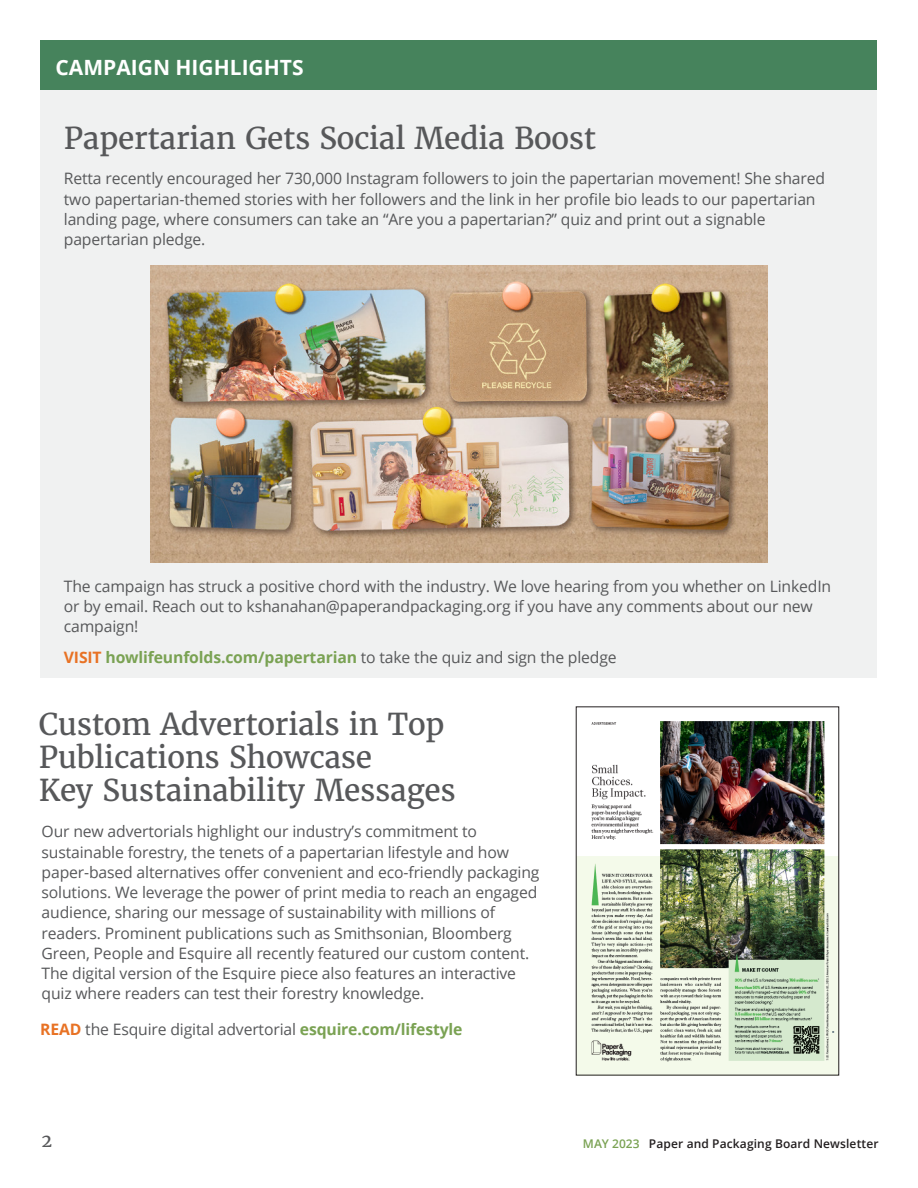
<style>
.page{position:relative;width:918px;height:1188px;background:#fff}
.page>*{position:absolute;margin:0;border:0;box-sizing:border-box;transform-origin:0 0}
.t1{font:30px/33px "Merriweather";letter-spacing:-.01em;color:#57585a}
.t2{font:700 21px "Open Sans";color:#fff}
.t3{font:18px "Merriweather";color:#57585a}
.t4{font:15.75px/20.2px "Open Sans";letter-spacing:-.01em;color:#57585a}
.t5{font:700 15.75px "Open Sans";letter-spacing:-.01em;color:#7aa253}
.t6{font:600 12px "Open Sans";letter-spacing:.01em;color:#231f20}
.s1{color:#e87224}
.s2{font-weight:400;color:#57585a}
.s3{font-weight:700;color:#e87224}
.s4{font-weight:700;color:#7aa253}
.s5{color:#7aa253}
</style>
<div class="page">
<div style="left:40px;top:90px;width:838px;height:588px;background:#f0f1f1"></div>
<div style="left:40px;top:40px;width:838px;height:50px;background:#46835c"></div>
<img style="left:151px;top:265px;width:616px;height:297px">
<img style="left:578px;top:721px;width:259px;height:353px">
<p class="t2" style="left:56px;top:52px;width:250px">CAMPAIGN HIGHLIGHTS</p>
<p class="t1" style="left:64px;top:122px;width:534px">Papertarian Gets Social Media Boost</p>
<p class="t4" style="left:64px;top:168px;width:763px">Retta recently encouraged her 730,000 Instagram followers to join the papertarian movement! She shared two papertarian-themed stories with her followers and the link in her profile bio leads to our papertarian landing page, where consumers can take an “Are you a papertarian?” quiz and print out a signable papertarian pledge.</p>
<p class="t4" style="left:64px;top:575px;width:769px">The campaign has struck a positive chord with the industry. We love hearing from you whether on LinkedIn or by email. Reach out to kshanahan@paperandpackaging.org if you have any comments about our new campaign!</p>
<p class="t5" style="left:64px;top:647px;width:554px"><span class="s1">VISIT</span> howlifeunfolds.com/papertarian <span class="s2">to take the quiz and sign the pledge</span></p>
<p class="t1" style="left:39px;top:708px;width:419px">Custom Advertorials in Top<br>Publications Showcase<br>Key Sustainability Messages</p>
<p class="t4" style="left:42px;top:821px;width:500px">Our new advertorials highlight our industry’s commitment to sustainable forestry, the tenets of a papertarian lifestyle and how paper-based alternatives offer convenient and eco-friendly packaging solutions. We leverage the power of print media to reach an engaged audience, sharing our message of sustainability with millions of readers. Prominent publications such as Smithsonian, Bloomberg Green, People and Esquire all recently featured our custom content.<br>The digital version of the Esquire piece also features an interactive quiz where readers can test their forestry knowledge.</p>
<p class="t4" style="left:40px;top:1019px;width:424px"><span class="s3">READ</span> the Esquire digital advertorial <span class="s4">esquire.com/lifestyle</span></p>
<p class="t3" style="left:42px;top:1129px;width:12px">2</p>
<p class="t6" style="left:583px;top:1135px;width:297px"><span class="s5">MAY 2023</span> Paper and Packaging Board Newsletter</p>
</div>
